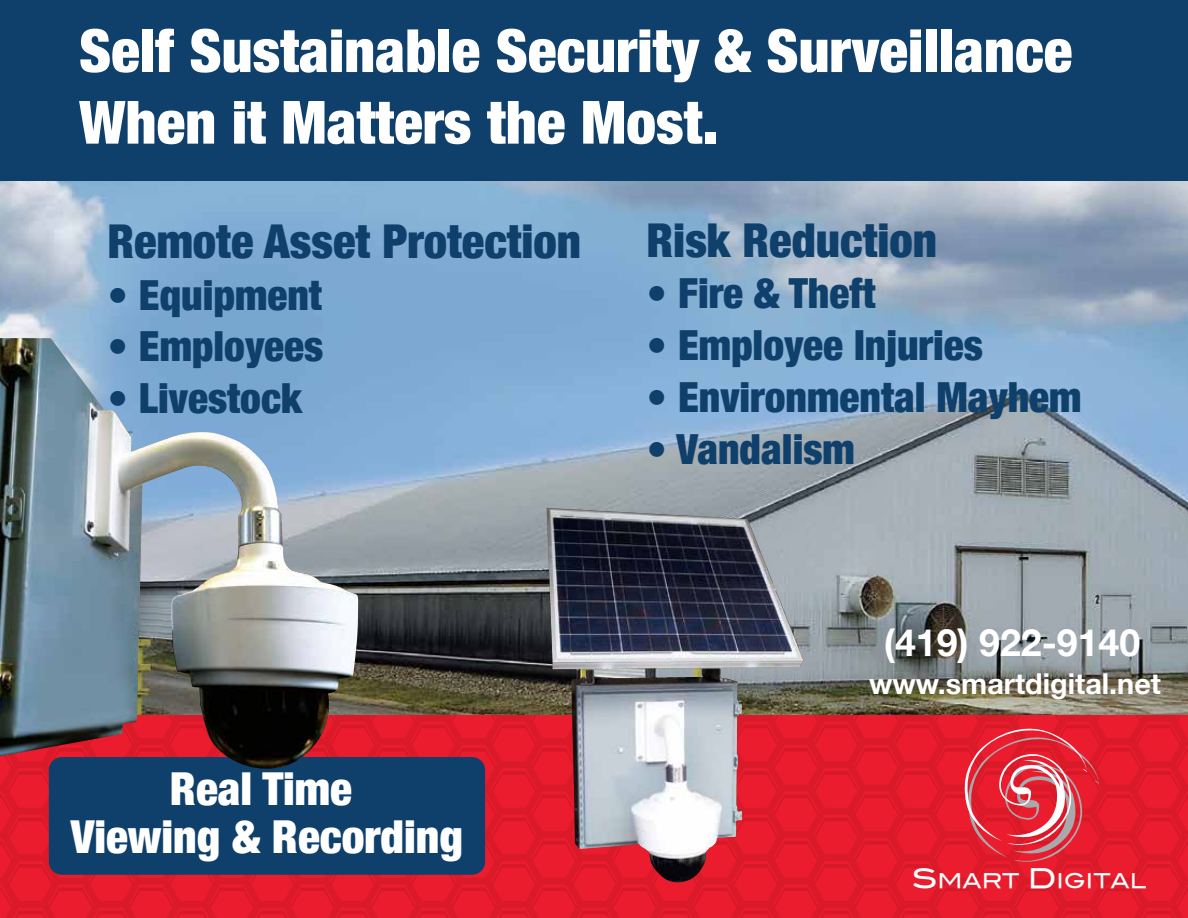
<style>
.page{position:relative;width:1188px;height:918px;background:#fff}
.page>*{position:absolute;margin:0;border:0;box-sizing:border-box;transform-origin:0 0}
.t1{font:900 condensed 59.7px/71.6px "Helvetica Neue";color:#fff}
.t2{font:900 condensed 46.65px "Helvetica Neue";color:#0f406b}
.t3{font:900 condensed 45.45px/48.6px "Helvetica Neue";color:#fff;text-align:center}
.t4{font:900 condensed 41.55px "Helvetica Neue";color:#0f406b}
.t5{font:700 37.5px "Helvetica Neue";color:#fff}
.t6{font:700 28.8px "Helvetica Neue";color:#fff}
.t7{font:20.25px "Blair Md ITCTT Medium";color:#fff}
.s1{font-size:27px}
</style>
<div class="page">
<svg style="left:0;top:715px;width:1188px;height:203px;background:#e31b2b"></svg>
<img style="left:0;top:180px;width:1188px;height:535px">
<div style="left:0;top:0;width:1188px;height:180px;background:#0f406b"></div>
<div style="left:49px;top:757px;width:436px;height:118px;background:#0f406b;border-radius:13px"></div>
<img style="left:0;top:338px;width:358px;height:431px">
<svg style="left:960px;top:717px;width:139px;height:148px;background:#e13946"></svg>
<img style="left:547px;top:508px;width:256px;height:376px">
<h1 class="t1" style="left:79px;top:12px;width:995px">Self Sustainable Security &amp; Surveillance<br>When it Matters the Most.</h1>
<p class="t2" style="left:107px;top:203px;width:475px">Remote Asset Protection</p>
<p class="t4" style="left:107px;top:261px;width:216px">• Equipment</p>
<p class="t4" style="left:107px;top:312px;width:217px">• Employees</p>
<p class="t4" style="left:107px;top:364px;width:196px">• Livestock</p>
<p class="t3" style="left:71px;top:762px;width:394px">Real Time<br>Viewing &amp; Recording</p>
<p class="t2" style="left:647px;top:202px;width:292px">Risk Reduction</p>
<p class="t4" style="left:647px;top:259px;width:230px">• Fire &amp; Theft</p>
<p class="t4" style="left:647px;top:311px;width:338px">• Employee Injuries</p>
<p class="t4" style="left:647px;top:363px;width:437px">• Environmental Mayhem</p>
<p class="t4" style="left:647px;top:415px;width:210px">• Vandalism</p>
<p class="t5" style="left:884px;top:613px;width:258px">(419) 922-9140</p>
<p class="t6" style="left:869px;top:662px;width:293px">www.smartdigital.net</p>
<p class="t7" style="left:912px;top:865px;width:236px"><span class="s1">S</span>MART <span class="s1">D</span>IGITAL</p>
</div>
